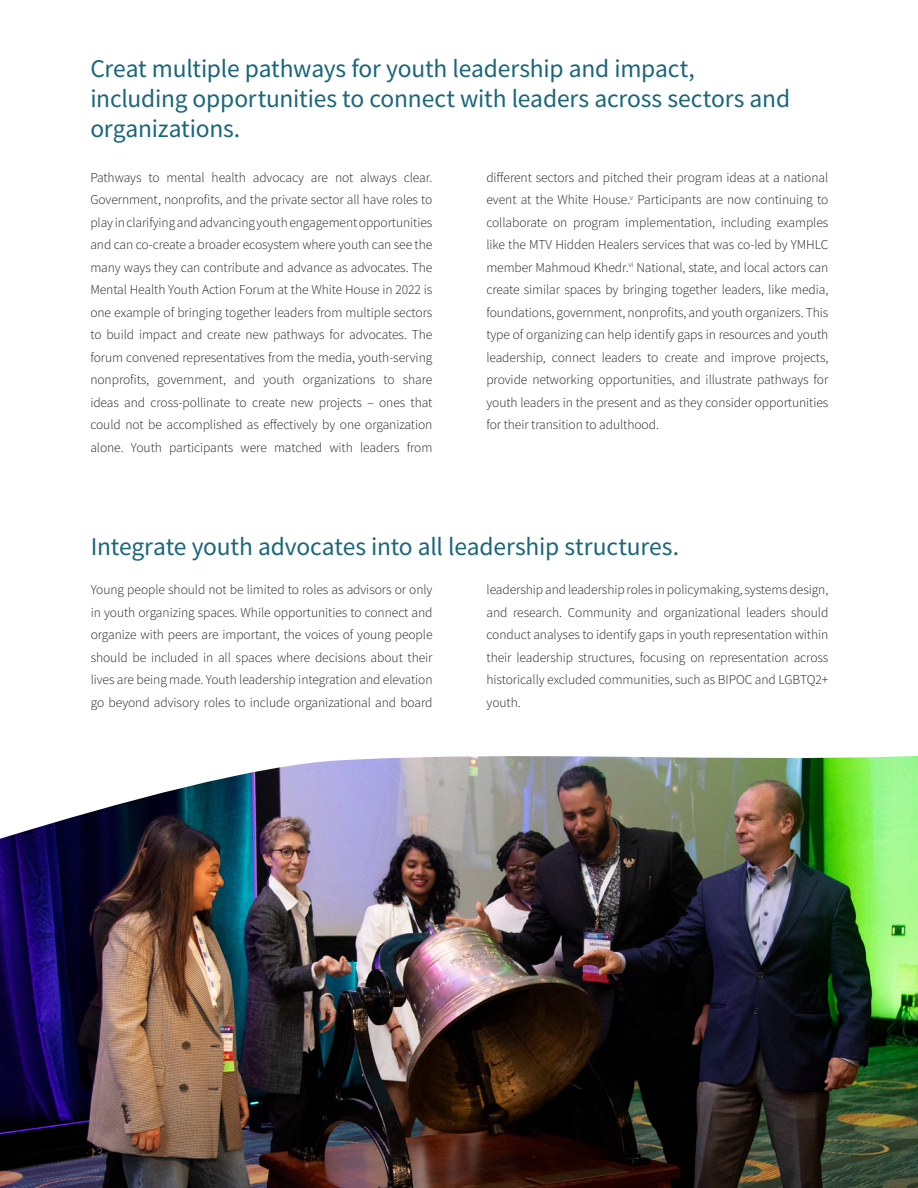
<style>
.page{position:relative;width:918px;height:1188px;background:#fff}
.page>*{position:absolute;margin:0;border:0;box-sizing:border-box;transform-origin:0 0}
.Headline_17_20_Left{font:25.5px/30px "Source Sans Pro";letter-spacing:-.01em;color:#1a667a}
.Copy_Text_09_14_Full{font:300 13.5px/22.5px "Source Sans Pro";letter-spacing:-.005em;color:#231f20;text-align:justify}
.t1{font:300 13.5px "Source Sans Pro";color:#808285}
</style>
<div class="page">
<img style="left:0;top:839px;width:918px;height:349px">
<img style="left:0;top:755px;width:918px;height:84px">
<p class="Headline_17_20_Left" style="left:90px;top:53px;width:701px">Creat multiple pathways for youth leadership and impact, including opportunities to connect with leaders across sectors and organizations.</p>
<p class="Copy_Text_09_14_Full" style="left:90px;top:166px;width:344px">Pathways to mental health advocacy are not always clear.<br>Government, nonprofits, and the private sector all have roles to play in clarifying and advancing youth engagement opportunities and can co-create a broader ecosystem where youth can see the many ways they can contribute and advance as advocates. The Mental Health Youth Action Forum at the White House in 2022 is one example of bringing together leaders from multiple sectors to build impact and create new pathways for advocates. The forum convened representatives from the media, youth-serving nonprofits, government, and youth organizations to share ideas and cross-pollinate to create new projects – ones that could not be accomplished as effectively by one organization alone. Youth participants were matched with leaders from</p>
<p class="Copy_Text_09_14_Full" style="left:486px;top:166px;width:344px">different sectors and pitched their program ideas at a national event at the White House.<sup>v</sup> Participants are now continuing to collaborate on program implementation, including examples like the MTV Hidden Healers services that was co-led by YMHLC member Mahmoud Khedr.<sup>vi</sup> National, state, and local actors can create similar spaces by bringing together leaders, like media, foundations, government, nonprofits, and youth organizers. This type of organizing can help identify gaps in resources and youth leadership, connect leaders to create and improve projects, provide networking opportunities, and illustrate pathways for youth leaders in the present and as they consider opportunities for their transition to adulthood.</p>
<p class="Headline_17_20_Left" style="left:91px;top:531px;width:590px">Integrate youth advocates into all leadership structures.</p>
<p class="Copy_Text_09_14_Full" style="left:91px;top:578px;width:343px">Young people should not be limited to roles as advisors or only in youth organizing spaces. While opportunities to connect and organize with peers are important, the voices of young people should be included in all spaces where decisions about their lives are being made. Youth leadership integration and elevation go beyond advisory roles to include organizational and board</p>
<p class="Copy_Text_09_14_Full" style="left:487px;top:578px;width:343px">leadership and leadership roles in policymaking, systems design, and research. Community and organizational leaders should conduct analyses to identify gaps in youth representation within their leadership structures, focusing on representation across historically excluded communities, such as BIPOC and LGBTQ2+ youth.</p>
<p class="t1" style="left:90px;top:1144px;width:14px">13</p>
</div>
